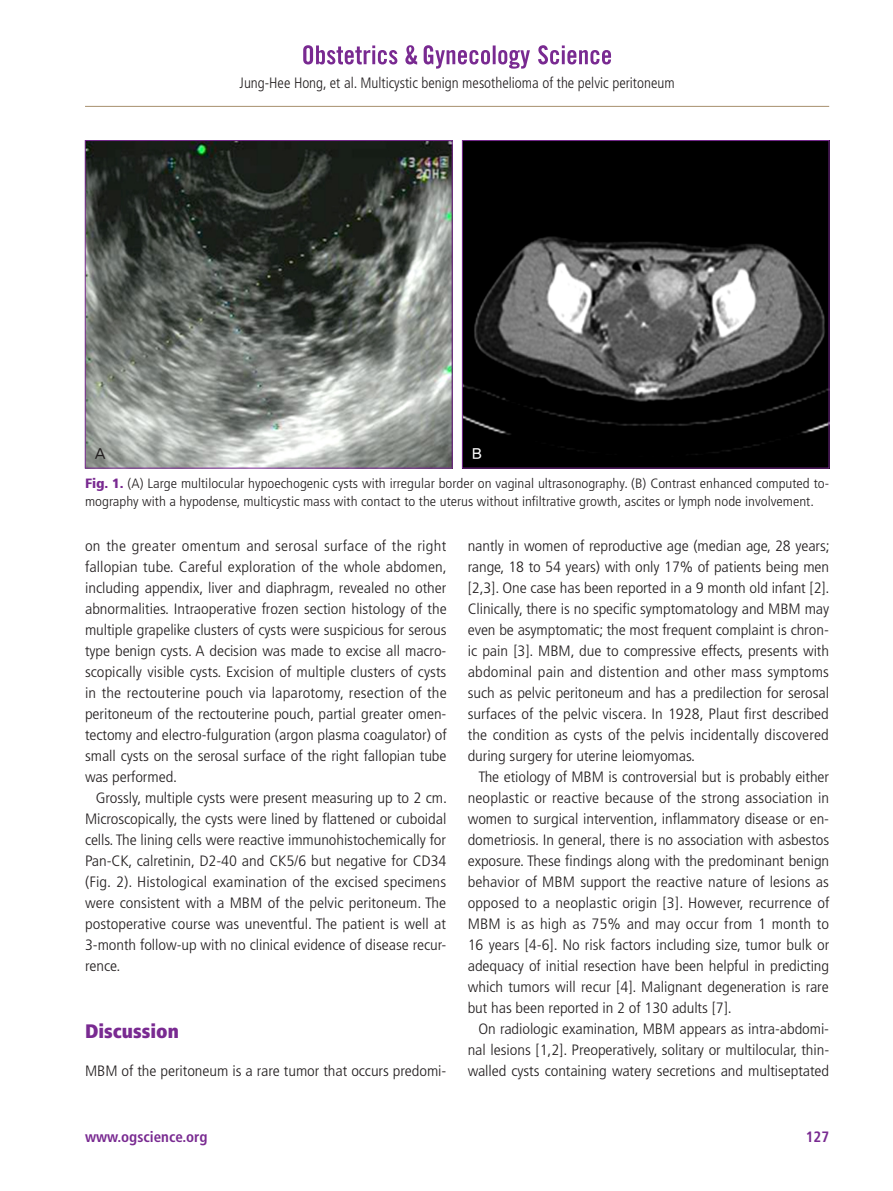
<style>
.page{position:relative;width:893px;height:1191px;background:#fff}
.page>*{position:absolute;margin:0;border:0;box-sizing:border-box;transform-origin:0 0}
.서론_영문{font:900 condensed 19.5px "Frutiger LT Std";color:#792a91}
.본문_영문{font:300 condensed 15px/21px "Frutiger LT Std";letter-spacing:-.005em;color:#231f20;text-align:justify;scale:1.1 1}
.머리말1{font:300 condensed 15px "Frutiger LT Std";color:#231f20}
.t1{font:700 condensed 15px "Frutiger LT Std";color:#792a91}
.그림A-B{font:15px "YDIYGO330";color:#231f20}
.그림A-B-2{font:15px "YDIYGO330";color:#fff}
.표_타이틀{font:300 condensed 13.5px/18px "Frutiger LT Std";color:#231f20;scale:1.1 1}
.s1{font-weight:900;color:#792a91}
</style>
<div class="page">
<hr style="left:85px;top:106px;width:744px;height:1px;background:#ad9676">
<svg style="left:538px;top:45px;width:73px;height:19px"></svg>
<svg style="left:424px;top:45px;width:106px;height:24px"></svg>
<svg style="left:303px;top:45px;width:114px;height:19px"></svg>
<img style="left:87px;top:142px;width:363px;height:324px">
<div style="left:85px;top:140px;width:367px;height:328px;border:1px solid #792a91"></div>
<img style="left:464px;top:142px;width:363px;height:324px">
<div style="left:462px;top:140px;width:367px;height:328px;border:1px solid #792a91"></div>
<p class="머리말1" style="left:240px;top:74px;width:437px">Jung-Hee Hong, et al. Multicystic benign mesothelioma of the pelvic peritoneum</p>
<p class="그림A-B" style="left:95px;top:445px;width:11px">A</p>
<p class="그림A-B-2" style="left:472px;top:445px;width:11px">B</p>
<p class="표_타이틀" style="left:85px;top:475px;width:678px"><span class="s1">Fig. 1.</span> (A) Large multilocular hypoechogenic cysts with irregular border on vaginal ultrasonography. (B) Contrast enhanced computed to&shy;mography with a hypodense, multicystic mass with contact to the uterus without infiltrative growth, ascites or lymph node involvement.</p>
<p class="본문_영문" style="left:85px;top:535px;width:330px">on the greater omentum and serosal surface of the right fallopian tube. Careful exploration of the whole abdomen, including appendix, liver and diaphragm, revealed no other abnormalities. Intraoperative frozen section histology of the multiple grapelike clusters of cysts were suspicious for serous type benign cysts. A decision was made to excise all macro&shy;scopically visible cysts. Excision of multiple clusters of cysts in the rectouterine pouch via laparotomy, resection of the peritoneum of the rectouterine pouch, partial greater omen&shy;tectomy and electro-fulguration (argon plasma coagulator) of small cysts on the serosal surface of the right fallopian tube was performed.</p>
<p class="본문_영문" style="left:85px;top:787px;width:331px;text-indent:11px">Grossly, multiple cysts were present measuring up to 2 cm.<br>Microscopically, the cysts were lined by flattened or cuboidal cells. The lining cells were reactive immunohistochemically for Pan-CK, calretinin, D2-40 and CK5/6 but negative for CD34 (Fig. 2). Histological examination of the excised specimens were consistent with a MBM of the pelvic peritoneum. The postoperative course was uneventful. The patient is well at 3-month follow-up with no clinical evidence of disease recur&shy;rence.</p>
<p class="서론_영문" style="left:85px;top:1019px;width:95px">Discussion</p>
<p class="본문_영문" style="left:85px;top:1060px;width:330px">MBM of the peritoneum is a rare tumor that occurs predomi-</p>
<p class="본문_영문" style="left:468px;top:535px;width:331px">nantly in women of reproductive age (median age, 28 years; range, 18 to 54 years) with only 17% of patients being men [2,3]. One case has been reported in a 9 month old infant [2].<br>Clinically, there is no specific symptomatology and MBM may even be asymptomatic; the most frequent complaint is chron&shy;ic pain [3]. MBM, due to compressive effects, presents with abdominal pain and distention and other mass symptoms such as pelvic peritoneum and has a predilection for serosal surfaces of the pelvic viscera. In 1928, Plaut first described the condition as cysts of the pelvis incidentally discovered during surgery for uterine leiomyomas.</p>
<p class="본문_영문" style="left:468px;top:766px;width:330px;text-indent:11px">The etiology of MBM is controversial but is probably either neoplastic or reactive because of the strong association in women to surgical intervention, inflammatory disease or en&shy;dometriosis. In general, there is no association with asbestos exposure. These findings along with the predominant benign behavior of MBM support the reactive nature of lesions as opposed to a neoplastic origin [3]. However, recurrence of MBM is as high as 75% and may occur from 1 month to 16 years [4-6]. No risk factors including size, tumor bulk or adequacy of initial resection have been helpful in predicting which tumors will recur [4]. Malignant degeneration is rare but has been reported in 2 of 130 adults [7].</p>
<p class="본문_영문" style="left:468px;top:1018px;width:330px;text-indent:11px">On radiologic examination, MBM appears as intra-abdomi&shy;nal lesions [1,2]. Preoperatively, solitary or multilocular, thin&shy;walled cysts containing watery secretions and multiseptated</p>
<p class="t1" style="left:85px;top:1128px;width:124px">www.ogscience.org</p>
<p class="t1" style="left:806px;top:1128px;width:25px">127</p>
</div>
